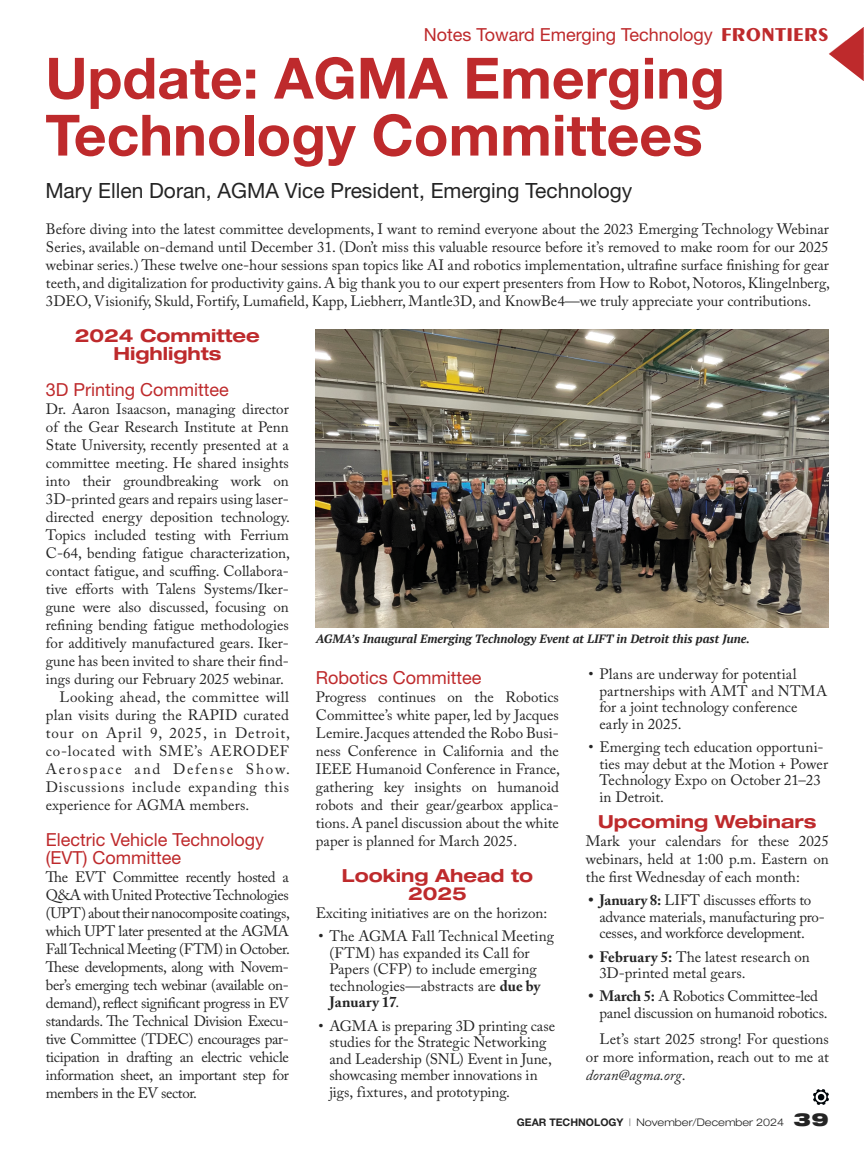
<style>
.page{position:relative;width:864px;height:1161px;background:#fff}
.page>*{position:absolute;margin:0;border:0;box-sizing:border-box;transform-origin:0 0}
.t1{font:700 57px/57px "Helvetica Neue";color:#be2a2c}
.t2{font:21px "Helvetica Neue";color:#242424}
.t3{font:18px/18px "Helvetica Neue";color:#be2a2c}
.t4{font:700 expanded 18px/18px "Helvetica Neue";color:#be2a2c;text-align:center}
.t5{font:17.85px "Aquavit";letter-spacing:.07em;color:#be2a2c}
.t6{font:15px/18px "Adobe Caslon Pro";color:#242424}
.t7{font:15px "Adobe Caslon Pro";letter-spacing:.055em;color:#242424}
.t8{font:15px "Adobe Caslon Pro";letter-spacing:.025em;color:#242424}
.t9{font:15px "Adobe Caslon Pro";letter-spacing:.06em;color:#242424}
.t10{font:15px "Adobe Caslon Pro";letter-spacing:.05em;color:#242424}
.t11{font:15px "Adobe Caslon Pro";letter-spacing:.12em;color:#242424}
.t12{font:italic 700 12px "PT Serif";color:#242424}
.t13{font:300 expanded 10.5px "Helvetica Neue";color:#242424}
.s1{font-weight:700}
.s2{font-style:italic}
.s3{font-weight:700;font-stretch:normal}
.s4{font-weight:100;font-stretch:condensed}
.s5{font-weight:900;font-size:18px}
</style>
<div class="page">
<img style="left:814px;top:1090px;width:15px;height:15px">
<img style="left:316px;top:329px;width:513px;height:298px">
<svg style="left:829px;top:27px;width:35px;height:54px"></svg>
<p class="t5" style="left:722px;top:23px;width:108px">FRONTIERS</p>
<p class="t3" style="left:424px;top:25px;width:290px">Notes Toward Emerging Technology</p>
<h1 class="t1" style="left:45px;top:48px;width:681px">Update: AGMA Emerging<br>Technology Committees</h1>
<h2 class="t2" style="left:45px;top:178px;width:589px">Mary Ellen Doran, AGMA Vice President, Emerging Technology</h2>
<p class="t6" style="left:46px;top:220px;width:786px;text-align:justify">Before diving into the latest committee developments, I want to remind everyone about the 2023 Emerging Technology Webinar Series, available on-demand until December 31. (Don’t miss this valuable resource before it’s removed to make room for our 2025 webinar series.) These twelve one-hour sessions span topics like AI and robotics implementation, ultrafine surface finishing for gear teeth, and digitalization for productivity gains. A big thank you to our expert presenters from How to Robot, Notoros, Klingelnberg, 3DEO, Visionify, Skuld, Fortify, Lumafield, Kapp, Liebherr, Mantle3D, and KnowBe4—we truly appreciate your contributions.</p>
<p class="t4" style="left:75px;top:326px;width:187px">2024 Committee<br>Highlights</p>
<p class="t3" style="left:46px;top:380px;width:185px">3D Printing Committee</p>
<p class="t6" style="left:46px;top:400px;width:245px">Dr. Aaron Isaacson, managing director</p>
<p class="t6" style="left:46px;top:418px;width:245px">of the Gear Research Institute at Penn</p>
<p class="t6" style="left:46px;top:436px;width:244px">State University, recently presented at a</p>
<p class="t6" style="left:46px;top:454px;width:244px">committee meeting. He shared insights</p>
<p class="t6" style="left:46px;top:472px;width:244px">into their groundbreaking work on</p>
<p class="t6" style="left:46px;top:490px;width:244px">3D-printed gears and repairs using laser-</p>
<p class="t6" style="left:46px;top:508px;width:246px">directed energy deposition technology.</p>
<p class="t6" style="left:46px;top:526px;width:244px">Topics included testing with Ferrium</p>
<p class="t6" style="left:46px;top:544px;width:246px">C-64, bending fatigue characterization,</p>
<p class="t6" style="left:46px;top:562px;width:244px">contact fatigue, and scuffing. Collabora-</p>
<p class="t6" style="left:46px;top:580px;width:244px">tive efforts with Talens Systems/Iker-</p>
<p class="t6" style="left:46px;top:598px;width:244px">gune were also discussed, focusing on</p>
<p class="t6" style="left:46px;top:616px;width:245px">refining bending fatigue methodologies</p>
<p class="t6" style="left:46px;top:634px;width:245px">for additively manufactured gears. Iker-</p>
<p class="t6" style="left:46px;top:652px;width:245px">gune has been invited to share their find-</p>
<p class="t6" style="left:46px;top:670px;width:240px">ings during our February 2025 webinar.</p>
<p class="t8" style="left:59px;top:688px;width:231px">Looking ahead, the committee will</p>
<p class="t6" style="left:46px;top:706px;width:244px">plan visits during the RAPID curated</p>
<p class="t9" style="left:46px;top:724px;width:245px">tour on April 9, 2025, in Detroit,</p>
<p class="t10" style="left:46px;top:742px;width:245px">co-located with SME’s AERODEF</p>
<p class="t11" style="left:46px;top:760px;width:245px">Aerospace and Defense Show.</p>
<p class="t7" style="left:46px;top:778px;width:245px">Discussions include expanding this</p>
<p class="t6" style="left:46px;top:796px;width:205px">experience for AGMA members.</p>
<p class="t3" style="left:46px;top:830px;width:220px">Electric Vehicle Technology (EVT) Committee</p>
<p class="t6" style="left:46px;top:868px;width:246px;text-align:justify">The EVT Committee recently hosted a Q&amp;A with United Protective Technologies (UPT) about their nanocomposite coatings, which UPT later presented at the AGMA Fall Technical Meeting (FTM) in October.<br>These developments, along with Novem&shy;ber’s emerging tech webinar (available on&shy;demand), reflect significant progress in EV standards. The Technical Division Execu&shy;tive Committee (TDEC) encourages par&shy;ticipation in drafting an electric vehicle information sheet, an important step for members in the EV sector.</p>
<p class="t12" style="left:316px;top:631px;width:436px">AGMA’s Inaugural Emerging Technology Event at LIFT in Detroit this past June.</p>
<p class="t3" style="left:316px;top:668px;width:167px">Robotics Committee</p>
<p class="t6" style="left:316px;top:688px;width:246px;text-align:justify">Progress continues on the Robotics Committee’s white paper, led by Jacques Lemire. Jacques attended the Robo Busi&shy;ness Conference in California and the IEEE Humanoid Conference in France, gathering key insights on humanoid robots and their gear/gearbox applica&shy;tions. A panel discussion about the white paper is planned for March 2025.</p>
<p class="t4" style="left:342px;top:866px;width:193px">Looking Ahead to<br>2025</p>
<p class="t6" style="left:316px;top:904px;width:233px">Exciting initiatives are on the horizon:</p>
<p class="t6" style="left:329px;top:928px;width:226px;line-height:16.5px;text-indent:-11px">• The AGMA Fall Technical Meeting (FTM) has expanded its Call for<br>Papers (CFP) to include emerging technologies—abstracts are <span class="s1">due by<br>January 17</span>.</p>
<p class="t6" style="left:329px;top:1017px;width:227px;line-height:16.5px;text-indent:-11px">• AGMA is preparing 3D printing case studies for the Strategic Networking and Leadership (SNL) Event in June, showcasing member innovations in jigs, fixtures, and prototyping.</p>
<p class="t6" style="left:599px;top:666px;width:230px;line-height:16.5px;text-indent:-11px">• Plans are underway for potential partnerships with AMT and NTMA for a joint technology conference early in 2025.</p>
<p class="t6" style="left:599px;top:739px;width:230px;line-height:16.5px;text-indent:-11px">• Emerging tech education opportuni&shy;ties may debut at the Motion + Power<br>Technology Expo on October 21–23 in Detroit.</p>
<p class="t4" style="left:598px;top:812px;width:220px">Upcoming Webinars</p>
<p class="t6" style="left:586px;top:832px;width:245px;text-align:justify">Mark your calendars for these 2025 webinars, held at 1:00 p.m. Eastern on the first Wednesday of each month:</p>
<p class="t6" style="left:599px;top:892px;width:227px;line-height:16.5px;text-indent:-11px"><span class="s1">• January 8:</span> LIFT discusses efforts to advance materials, manufacturing pro&shy;cesses, and workforce development.</p>
<p class="t6" style="left:599px;top:948px;width:212px;line-height:16.5px;text-indent:-11px"><span class="s1">• February 5:</span> The latest research on<br>3D-printed metal gears.</p>
<p class="t6" style="left:599px;top:988px;width:230px;line-height:16.5px;text-indent:-11px"><span class="s1">• March 5:</span> A Robotics Committee-led panel discussion on humanoid robotics.</p>
<p class="t6" style="left:586px;top:1030px;width:245px;text-align:justify;text-indent:14px">Let’s start 2025 strong! For questions or more information, reach out to me at <span class="s2">doran@agma.org</span>.</p>
<p class="t13" style="left:517px;top:1116px;width:313px"><span class="s3">GEAR TECHNOLOGY</span> <span class="s4">|</span> November/December 2024 <span class="s5">39</span></p>
</div>
